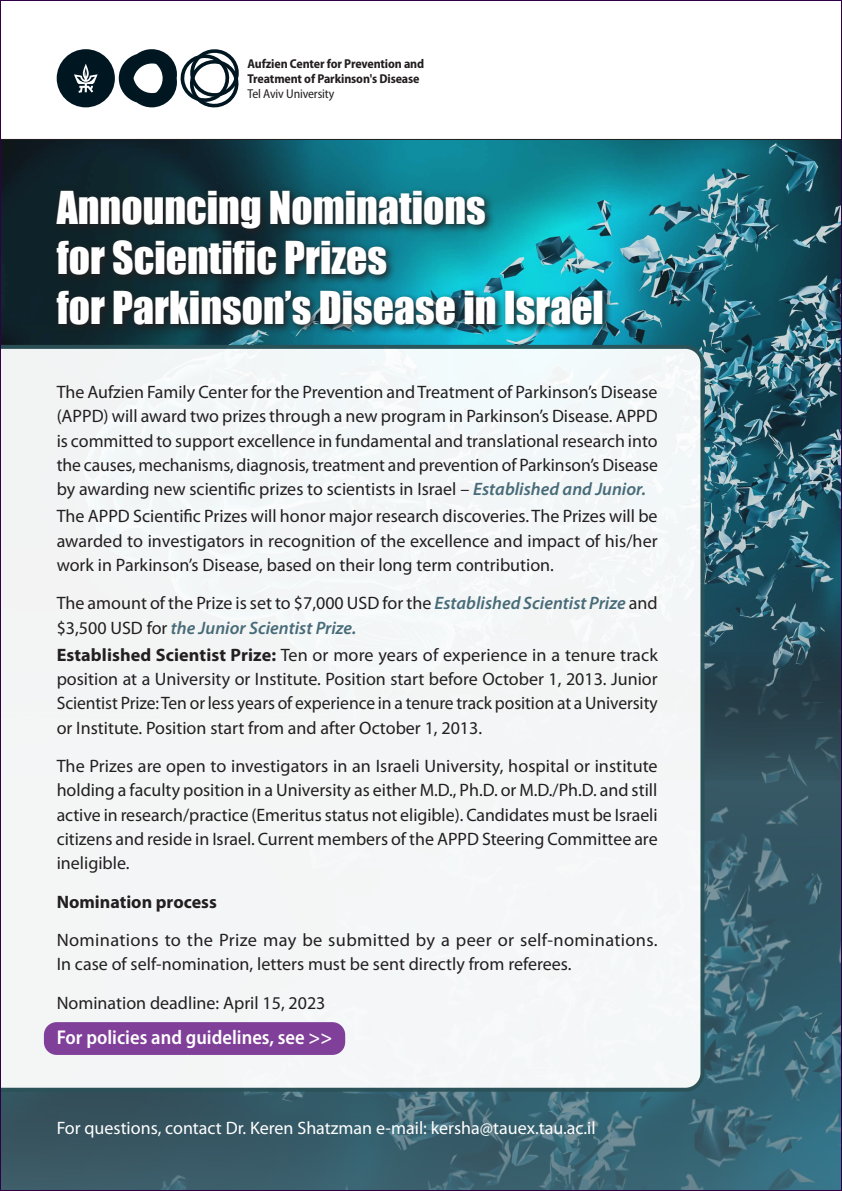
<style>
.page{position:relative;width:842px;height:1191px;background:#fff}
.page>*{position:absolute;margin:0;border:0;box-sizing:border-box;transform-origin:0 0}
.t1{font:41.6px/50px "Impact";color:#fff}
.t2{font:600 semi-condensed 20px "Myriad Pro";color:#fff}
.t3{font:18px/24.3px "Myriad Pro";color:#231f20;text-align:justify}
.t4{font:18px "Myriad Pro";color:#fff}
.t5{font:700 18px "Myriad Pro";color:#231f20}
.t6{font:700 semi-condensed 12.9px/15px "Myriad Pro";letter-spacing:-.01em;color:#231f20}
.t7{font:semi-condensed 12.9px "Myriad Pro";letter-spacing:-.01em;color:#231f20}
.s1{font-weight:600;font-style:italic;color:#476b78}
.s2{font-weight:700}
</style>
<div class="page">
<img style="left:2px;top:139px;width:838px;height:506px">
<img style="left:0;top:645px;width:842px;height:546px">
<div style="left:2px;top:345px;width:702px;height:746px;background:#f4f6f6"></div>
<svg style="left:52px;top:186px;width:561px;height:148px;background:#175660"></svg>
<div style="left:44px;top:1022px;width:301px;height:33px;background:#804099;border-radius:13px"></div>
<svg style="left:119px;top:49px;width:120px;height:59px"></svg>
<div style="left:57px;top:49px;width:58px;height:58px;background:#001722;border-radius:50%"></div>
<svg style="left:74px;top:64px;width:24px;height:29px"></svg>
<p class="t6" style="left:248px;top:56px;width:178px">Aufzien Center for Prevention and<br>Treatment of Parkinson s' Disease</p>
<p class="t7" style="left:248px;top:86px;width:88px">Tel Aviv University</p>
<h1 class="t1" style="left:57px;top:183px;width:549px">Announcing Nominations<br>for Scientific Prizes<br>for Parkinson s’ Disease in Israel</h1>
<p class="t3" style="left:57px;top:379px;width:603px">The Aufzien Family Center for the Prevention andTreatment of Parkinsons’ Disease (APPD) will award two prizes through a new program in Parkinsons’ Disease. APPD is committed to support excellence in fundamental and translational research into the causes, mechanisms, diagnosis, treatment and prevention of Parkinsons’ Disease by awarding new scientific prizes to scientists in Israel – <span class="s1">Established and Junior.</span></p>
<p class="t3" style="left:57px;top:504px;width:602px">The APPD Scientific Prizes will honor major research discoveries.The Prizes will be awarded to investigators in recognition of the excellence and impact of his/her work in Parkinsons’ Disease, based on their long term contribution.</p>
<p class="t3" style="left:57px;top:591px;width:602px">The amount of the Prize is set to $7,000 USD for the <span class="s1">EstablishedScientistPrize</span> and $3,500 USD for <span class="s1">the Junior Scientist Prize.</span></p>
<p class="t3" style="left:57px;top:642px;width:603px"><span class="s2">Established Scientist Prize:</span> Ten or more years of experience in a tenure track position at a University or Institute. Position start before October 1, 2013. Junior Scientist Prize:Ten or less years of experience in a tenure track position at a University or Institute. Position start from and after October 1, 2013.</p>
<p class="t3" style="left:57px;top:753px;width:602px">The Prizes are open to investigators in an Israeli University, hospital or institute holding a faculty position in a University as either M D. ., Ph D. . or M D. ./Ph D. . and still active in research/practice (Emeritus status not eligible .) Candidates must be Israeli citizens and reside in Israel. Current members of the APPD Steering Committee are ineligible.</p>
<p class="t5" style="left:57px;top:889px;width:162px">Nomination process</p>
<p class="t3" style="left:57px;top:927px;width:602px">Nominations to the Prize may be submitted by a peer or self-nominations.<br>In case of self-nomination, letters must be sent directly from referees.</p>
<p class="t3" style="left:57px;top:990px;width:270px">Nomination deadline: April 15, 2023</p>
<p class="t2" style="left:57px;top:1025px;width:277px">For policies and guidelines, see &lt;&lt;</p>
<p class="t4" style="left:57px;top:1117px;width:540px">For questions, contact Dr. Keren Shatzman -e mail: kersha@tauex.tau.ac i l.</p>
</div>
